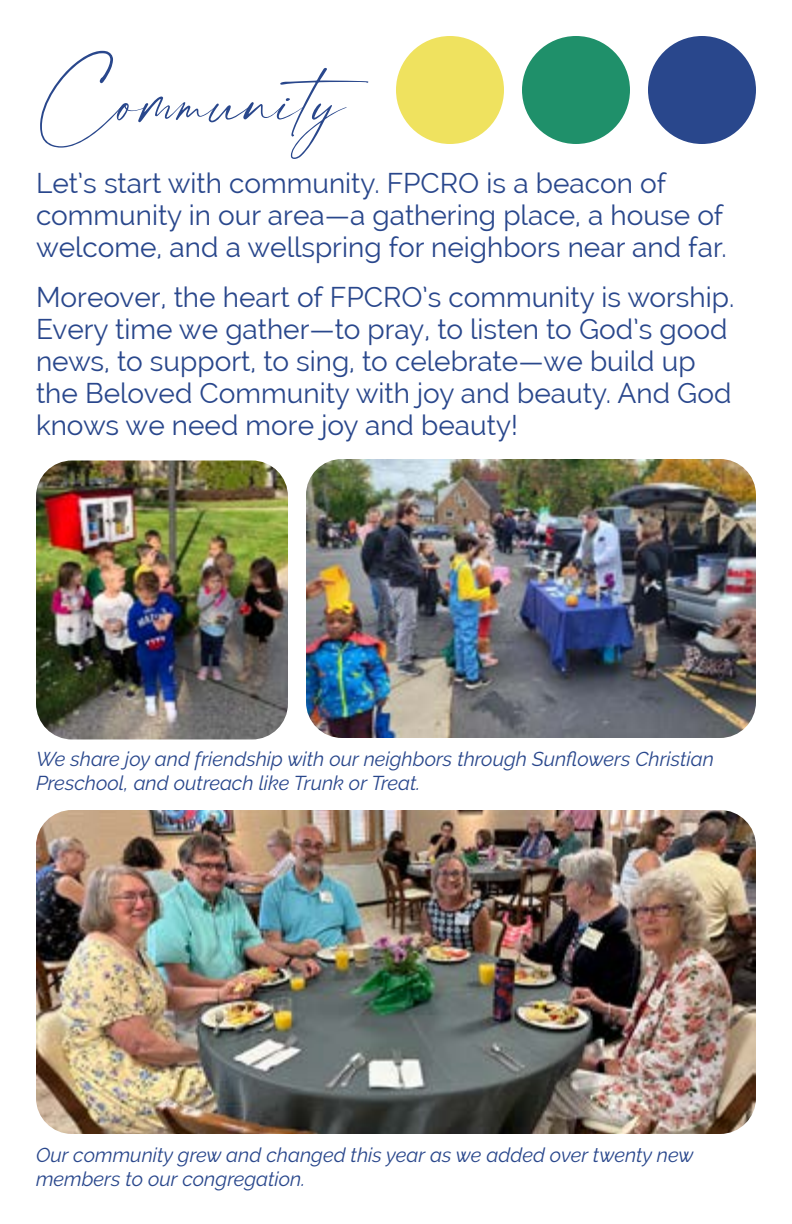
<style>
.page{position:relative;width:792px;height:1224px;background:#fff}
.page>*{position:absolute;margin:0;border:0;box-sizing:border-box;transform-origin:0 0}
.t1{font:60px "modernline Personal Use";color:#29478c}
.t2{font:28px/32px "Raleway";color:#29478c}
.t3{font:italic 20px/24px "Raleway";color:#29478c}
</style>
<div class="page">
<img style="left:36px;top:810px;width:720px;height:324px">
<img style="left:306px;top:459px;width:450px;height:279px">
<img style="left:36px;top:460px;width:252px;height:280px">
<div style="left:648px;top:36px;width:108px;height:108px;background:#29478c;border-radius:50%"></div>
<div style="left:522px;top:36px;width:108px;height:108px;background:#1f906a;border-radius:50%"></div>
<div style="left:396px;top:36px;width:108px;height:108px;background:#efe25f;border-radius:50%"></div>
<h1 class="t1" style="left:36px;top:69px;width:356px">Community</h1>
<p class="t2" style="left:36px;top:167px;width:692px">Let’s start with community. FPCRO is a beacon of community in our area—a gathering place, a house of welcome, and a wellspring for neighbors near and far.</p>
<p class="t2" style="left:36px;top:281px;width:700px">Moreover, the heart of FPCRO’s community is worship.<br>Every time we gather—to pray, to listen to God’s good news, to support, to sing, to celebrate—we build up the Beloved Community with joy and beauty. And God knows we need more joy and beauty!</p>
<p class="t3" style="left:36px;top:747px;width:679px">We share joy and friendship with our neighbors through Sunflowers Christian<br>Preschool, and outreach like Trunk or Treat.</p>
<p class="t3" style="left:36px;top:1143px;width:659px">Our community grew and changed this year as we added over twenty new members to our congregation.</p>
</div>
